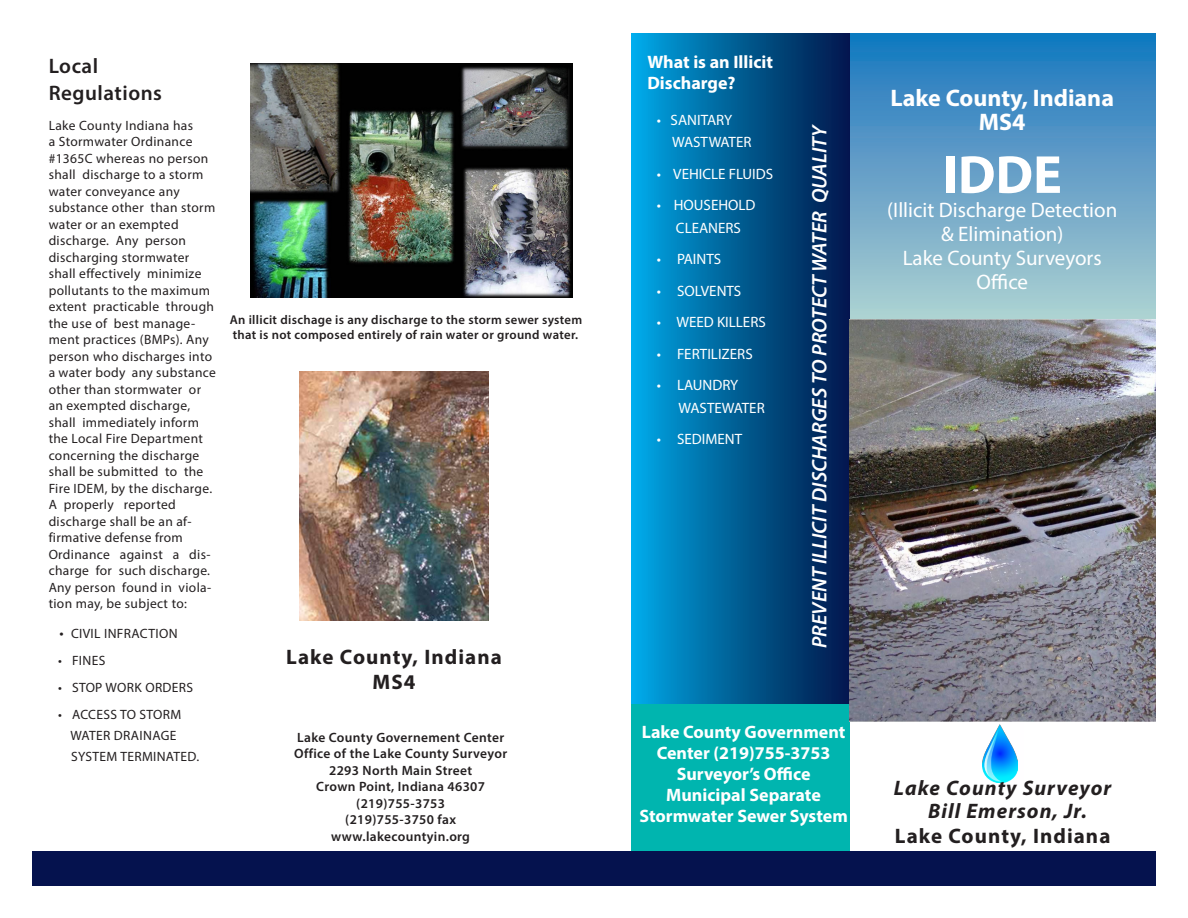
<style>
.page{position:relative;width:1188px;height:918px;background:#fff}
.page>*{position:absolute;margin:0;border:0;box-sizing:border-box;transform-origin:0 0}
.Document_Title{font:700 54px "Myriad Pro";color:#fff}
.Title_Subhead{font:700 24px "Myriad Pro";color:#fff}
.Title_Subhead-2{font:21px/24px "Myriad Pro";color:#fff;text-align:center}
.Tagline{font:italic 600 21px "Myriad Pro";color:#fff}
.Company_Name{font:700 21px "Myriad Pro";letter-spacing:.05em;color:#231f20}
.Company_Name-2{font:italic 700 21px "Myriad Pro";letter-spacing:.05em;color:#231f20}
.Head_1{font:600 21px "Myriad Pro";letter-spacing:.025em;color:#231f20}
.Sidebar_Head{font:700 18px/21px "Myriad Pro";color:#fff;text-align:center}
.Sidebar{font:15px "Myriad Pro";color:#fff}
.Body{font:13.5px/16.5px "Myriad Pro";letter-spacing:.025em;color:#231f20}
.Address{font:600 13.5px "Myriad Pro";letter-spacing:.025em;color:#231f20}
.Address-2{font:600 12.75px "Myriad Pro";letter-spacing:.025em;color:#231f20}
.s1{font-size:15px}
</style>
<div class="page">
<div style="left:632px;top:703px;width:218px;height:152px;background:#00b5af"></div>
<div style="left:849px;top:33px;width:307px;height:288px;background:linear-gradient(to bottom,#1775bf,#b2cfd1)"></div>
<div style="left:632px;top:33px;width:218px;height:670px;background:linear-gradient(to right,#00a7e4,#021547)"></div>
<div style="left:32px;top:851px;width:1124px;height:35px;background:#05124e"></div>
<img style="left:983px;top:725px;width:35px;height:57px">
<img style="left:849px;top:320px;width:306px;height:401px">
<img style="left:299px;top:371px;width:190px;height:249px">
<img style="left:250px;top:63px;width:323px;height:235px">
<p class="Head_1" style="left:49px;top:52px;width:51px">Local</p>
<p class="Head_1" style="left:49px;top:79px;width:115px">Regulations</p>
<p class="Body" style="left:49px;top:117px;width:169px">Lake County Indiana has<br>a Stormwater Ordinance #1365C whereas no person shall discharge to a storm water conveyance any substance other than storm water or an exempted discharge. Any person discharging stormwater shall effectively minimize pollutants to the maximum extent practicable through the use of best manage&shy;ment practices (BMPs). Any person who discharges into a water body any substance other than stormwater or an exempted discharge, shall immediately inform the Local Fire Department concerning the discharge shall be submitted to the<br>Fire IDEM, by the discharge.<br>A properly reported discharge shall be an af&shy;firmative defense from<br>Ordinance against a dis&shy;charge for such discharge.<br>Any person found in viola&shy;tion may, be subject to:</p>
<p class="Body" style="left:59px;top:625px;width:120px"><span class="s1">•</span> CIVIL INFRACTION</p>
<p class="Body" style="left:58px;top:652px;width:49px">• FINES</p>
<p class="Body" style="left:58px;top:679px;width:136px">• STOP WORK ORDERS</p>
<p class="Body" style="left:58px;top:706px;width:125px">• ACCESS TO STORM</p>
<p class="Body" style="left:71px;top:727px;width:107px">WATER DRAINAGE</p>
<p class="Body" style="left:71px;top:748px;width:130px">SYSTEM TERMINATED.</p>
<p class="Address-2" style="left:230px;top:312px;width:354px">An illicit dischage is any discharge to the storm sewer system</p>
<p class="Address-2" style="left:233px;top:327px;width:347px">that is not composed entirely of rain water or ground water.</p>
<p class="Company_Name" style="left:286px;top:643px;width:217px">Lake County, Indiana</p>
<p class="Company_Name" style="left:373px;top:668px;width:44px">MS4</p>
<p class="Address" style="left:297px;top:729px;width:208px">Lake County Governement Center</p>
<p class="Address" style="left:294px;top:745px;width:215px">Office of the Lake County Surveyor</p>
<p class="Address" style="left:329px;top:762px;width:145px">2293 North Main Street</p>
<p class="Address" style="left:316px;top:778px;width:170px">Crown Point, Indiana 46307</p>
<p class="Address" style="left:356px;top:795px;width:90px">(219)755-3753</p>
<p class="Address" style="left:345px;top:811px;width:112px">(219)755-3750 fax</p>
<p class="Address" style="left:331px;top:828px;width:140px">www.lakecountyin.org</p>
<p class="Sidebar_Head" style="left:647px;top:50px;width:127px;text-align:left">What is an Illicit<br>Discharge?</p>
<p class="Sidebar" style="left:657px;top:110px;width:77px">• SANITARY</p>
<p class="Sidebar" style="left:672px;top:133px;width:81px">WASTWATER</p>
<p class="Sidebar" style="left:657px;top:164px;width:118px">• VEHICLE FLUIDS</p>
<p class="Sidebar" style="left:657px;top:196px;width:100px">• HOUSEHOLD</p>
<p class="Sidebar" style="left:676px;top:218px;width:67px">CLEANERS</p>
<p class="Sidebar" style="left:657px;top:250px;width:66px">• PAINTS</p>
<p class="Sidebar" style="left:657px;top:281px;width:86px">• SOLVENTS</p>
<p class="Sidebar" style="left:657px;top:313px;width:110px">• WEED KILLERS</p>
<p class="Sidebar" style="left:657px;top:344px;width:97px">• FERTILIZERS</p>
<p class="Sidebar" style="left:657px;top:376px;width:83px">• LAUNDRY</p>
<p class="Sidebar" style="left:679px;top:398px;width:88px">WASTEWATER</p>
<p class="Sidebar" style="left:657px;top:430px;width:87px">• SEDIMENT</p>
<p class="Tagline" style="left:806px;top:648px;width:526px;rotate:-90deg">PREVENT ILLICIT DISCHARGES TO PROTECT WATER QUALITY</p>
<p class="Sidebar_Head" style="left:642px;top:721px;width:205px">Lake County Government<br>Center (219)755-3753</p>
<p class="Sidebar_Head" style="left:677px;top:763px;width:135px">Surveyor’s Office</p>
<p class="Sidebar_Head" style="left:639px;top:784px;width:210px">Municipal Separate<br>Stormwater Sewer System</p>
<p class="Title_Subhead" style="left:891px;top:82px;width:225px">Lake County, Indiana</p>
<p class="Title_Subhead" style="left:979px;top:106px;width:48px">MS4</p>
<p class="Document_Title" style="left:943px;top:139px;width:121px">IDDE</p>
<p class="Title_Subhead-2" style="left:887px;top:198px;width:232px">(Illicit Discharge Detection &amp; Elimination)</p>
<p class="Title_Subhead-2" style="left:903px;top:246px;width:201px">Lake County Surveyors<br>Office</p>
<p class="Company_Name-2" style="left:894px;top:774px;width:219px">Lake County Surveyor</p>
<p class="Company_Name-2" style="left:928px;top:797px;width:160px">Bill Emerson, Jr.</p>
<p class="Company_Name" style="left:895px;top:822px;width:217px">Lake County, Indiana</p>
</div>
